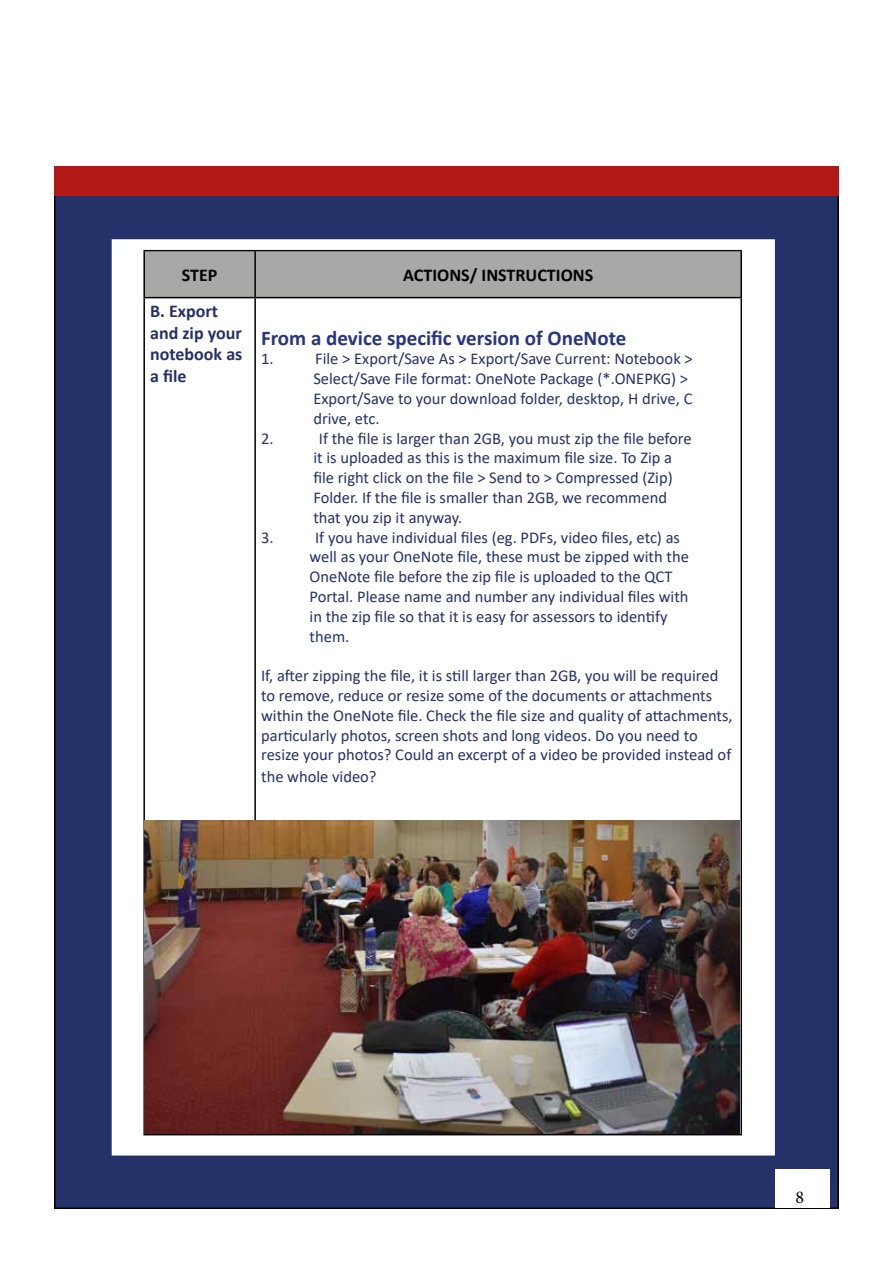
<style>
.page{position:relative;width:893px;height:1263px;background:#fff}
.page>*{position:absolute;margin:0;border:0;box-sizing:border-box;transform-origin:0 0}
.t1{font:700 21px "Calibri";color:#283583}
.t2{font:700 18px/21.6px "Calibri";color:#253169}
.t3{font:700 18px "Calibri";color:#000}
.t4{font:18px "Minion Pro";color:#000}
.t5{font:16.5px/19.8px "Calibri";color:#253169}
</style>
<div class="page">
<div style="left:55px;top:55px;width:783px;height:1153px;background:#253169"></div>
<div style="left:54px;top:54px;width:785px;height:142px;background:#fff"></div>
<div style="left:117px;top:244px;width:653px;height:906px;background:#fff"></div>
<div style="left:145px;top:251px;width:595px;height:46px;background:#a8a9a7"></div>
<hr style="left:143px;top:250px;width:112px;height:1px;background:#000">
<hr style="left:143px;top:251px;width:2px;height:46px;background:#000">
<hr style="left:255px;top:250px;width:487px;height:1px;background:#000">
<hr style="left:254px;top:251px;width:2px;height:46px;background:#000">
<hr style="left:740px;top:251px;width:2px;height:46px;background:#000">
<hr style="left:143px;top:297px;width:112px;height:1px;background:#000">
<hr style="left:143px;top:298px;width:2px;height:836px;background:#000">
<hr style="left:255px;top:297px;width:487px;height:1px;background:#000">
<hr style="left:254px;top:298px;width:2px;height:836px;background:#000">
<hr style="left:740px;top:298px;width:2px;height:836px;background:#000">
<hr style="left:143px;top:1134px;width:112px;height:1px;background:#000">
<hr style="left:255px;top:1134px;width:487px;height:1px;background:#000">
<div style="left:112px;top:239px;width:663px;height:916px;border:10px solid #fff"></div>
<div style="left:775px;top:1169px;width:54px;height:38px;background:#fff"></div>
<img style="left:145px;top:821px;width:595px;height:312px">
<div style="left:54px;top:167px;width:785px;height:29px;background:#b11917"></div>
<p class="t3" style="left:182px;top:262px;width:37px">STEP</p>
<p class="t3" style="left:403px;top:262px;width:192px">ACTIONS/ INSTRUCTIONS</p>
<p class="t2" style="left:150px;top:300px;width:94px">B. Export and zip your notebook as a file</p>
<p class="t1" style="left:261px;top:323px;width:367px">From a device specific version of OneNote</p>
<p class="t5" style="left:261px;top:349px;width:14px">1.</p>
<p class="t5" style="left:313px;top:349px;width:381px">File &gt; Export/Save As &gt; Export/Save Current: Notebook &gt; Select/Save File format: OneNote Package (*.ONEPKG) &gt; Export/Save to your download folder, desktop, H drive, C drive, etc.</p>
<p class="t5" style="left:261px;top:428px;width:14px">2.</p>
<p class="t5" style="left:313px;top:428px;width:380px;text-indent:6px">If the file is larger than 2GB, you must zip the file before it is uploaded as this is the maximum file size. To Zip a file right click on the file &gt; Send to &gt; Compressed (Zip)<br>Folder. If the file is smaller than 2GB, we recommend that you zip it anyway.</p>
<p class="t5" style="left:261px;top:527px;width:14px">3.</p>
<p class="t5" style="left:310px;top:527px;width:381px;text-indent:6px">If you have individual files (eg. PDFs, video files, etc) as well as your OneNote file, these must be zipped with the OneNote file before the zip file is uploaded to the QCT Portal. Please name and number any individual files with in the zip file so that it is easy for assessors to identify them.</p>
<p class="t5" style="left:261px;top:665px;width:473px">If, after zipping the file, it is still larger than 2GB, you will be required to remove, reduce or resize some of the documents or attachments within the OneNote file. Check the file size and quality of attachments, particularly photos, screen shots and long videos. Do you need to resize your photos? Could an excerpt of a video be provided instead of</p>
<p class="t5" style="left:261px;top:766px;width:117px">the whole video?</p>
<p class="t4" style="left:795px;top:1185px;width:10px">8</p>
</div>
